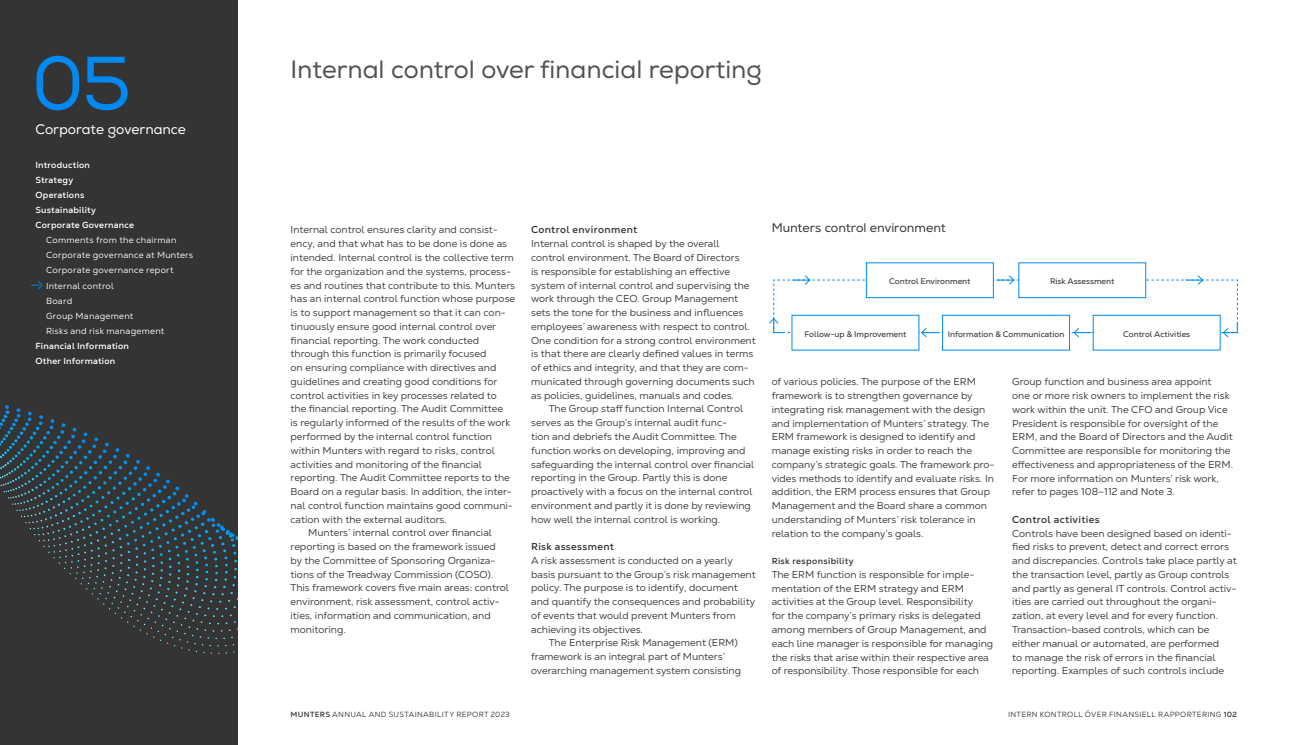
<style>
.page{position:relative;width:1290px;height:745px;background:#fff}
.page>*{position:absolute;margin:0;border:0;box-sizing:border-box;transform-origin:0 0}
.t1{font:75px "Nexa";color:#008af1}
.t2{font:25px "Nexa";color:#515151}
.t3{font:13.75px "Nexa";color:#fff}
.t4{font:12.5px "Nexa";color:#343434}
.t5{font:10px/13.8px "Nexa Text";color:#343434}
.t6{font:700 10px "Nexa Text";letter-spacing:.035em;color:#343434}
.t7{font:8.75px/15px "Nexa Text";letter-spacing:.025em;color:#fff}
.t8{font:700 8.75px/15px "Nexa Text";letter-spacing:.025em;color:#fff}
.t9{font:700 8.75px "Nexa Text";letter-spacing:.04em;color:#343434}
.t10{font:8.12px "Nexa Text";color:#343434}
.t11{font:7.5px "Nexa Text";letter-spacing:.04em;color:#343434}
.s1{font-weight:700}
</style>
<div class="page">
<div style="left:0;top:0;width:237px;height:744px;background:#343434"></div>
<svg style="left:769px;top:274px;width:469px;height:64px"></svg>
<svg style="left:31px;top:281px;width:12px;height:8px"></svg>
<svg style="left:0;top:441px;width:237px;height:212px"></svg>
<h1 class="t1" style="left:32px;top:38px;width:101px">05</h1>
<h3 class="t3" style="left:35px;top:121px;width:152px">Corporate governance</h3>
<p class="t8" style="left:35px;top:158px;width:100px">Introduction<br>Strategy<br>Operations<br>Sustainability<br>Corporate Governance</p>
<p class="t7" style="left:46px;top:233px;width:149px">Comments from the chairman<br>Corporate governance at Munters<br>Corporate governance report<br>Internal control<br>Board<br>Group Management<br>Risks and risk management</p>
<p class="t8" style="left:35px;top:338px;width:95px">Financial Information<br>Other Information</p>
<h2 class="t2" style="left:291px;top:54px;width:473px">Internal control over financial reporting</h2>
<p class="t5" style="left:291px;top:223px;width:209px">I nternal control ensures clarity and consist-</p>
<p class="t5" style="left:291px;top:237px;width:218px">ency, and that what has to be done is done as</p>
<p class="t5" style="left:291px;top:250px;width:225px">intended. I nternal control is the collective term</p>
<p class="t5" style="left:291px;top:264px;width:222px">for the organization and the systems, process-</p>
<p class="t5" style="left:291px;top:278px;width:226px">es and routines that contribute to this. M unters</p>
<p class="t5" style="left:291px;top:292px;width:226px">has an internal control function whose purpose</p>
<p class="t5" style="left:291px;top:305px;width:217px">is to support management so that it can con-</p>
<p class="t5" style="left:291px;top:319px;width:207px">tinuously ensure good internal control over</p>
<p class="t5" style="left:291px;top:333px;width:190px">financial reporting. The work conducted</p>
<p class="t5" style="left:291px;top:347px;width:197px">through this function is primarily focused</p>
<p class="t5" style="left:291px;top:360px;width:207px">on ensuring compliance with directives and</p>
<p class="t5" style="left:291px;top:374px;width:208px">guidelines and creating good conditions for</p>
<p class="t5" style="left:291px;top:388px;width:208px">control activities in key processes related to</p>
<p class="t5" style="left:291px;top:402px;width:214px">the financial reporting. The Audit Committee</p>
<p class="t5" style="left:291px;top:415px;width:221px">is regularly informed of the results of the work</p>
<p class="t5" style="left:291px;top:429px;width:203px">performed by the internal control function</p>
<p class="t5" style="left:291px;top:443px;width:206px">within M unters with regard to risks, control</p>
<p class="t5" style="left:291px;top:457px;width:193px">activities and monitoring of the financial</p>
<p class="t5" style="left:291px;top:470px;width:221px">reporting. The Audit Committee reports to the</p>
<p class="t5" style="left:291px;top:484px;width:223px">Board on a regular basis. I n addition, the inter-</p>
<p class="t5" style="left:291px;top:498px;width:224px">nal control function maintains good communi-</p>
<p class="t5" style="left:291px;top:512px;width:158px">cation with the external auditors.</p>
<p class="t5" style="left:308px;top:525px;width:185px">M unters’ internal control over financial</p>
<p class="t5" style="left:291px;top:539px;width:207px">reporting is based on the framework issued</p>
<p class="t5" style="left:291px;top:553px;width:206px">by the Committee of Sponsoring Organiza-</p>
<p class="t5" style="left:291px;top:567px;width:178px">tions of the Treadway Commission (COSO</p>
<p class="t5" style="left:291px;top:567px;width:220px;text-indent:197px">).<br>This framework covers five main areas: control environment, risk assessment, control activ&shy;ities, information and communication, and monitoring.</p>
<p class="t6" style="left:531px;top:223px;width:108px">Control environment</p>
<p class="t5" style="left:531px;top:237px;width:226px">I nternal control is shaped by the overall control environment. The Board of Directors<br>is responsible for establishing an effective system of internal control and supervising the work through the CEO. Group Management sets the tone for the business and influences employees’ awareness with respect to control.<br>One condition for a strong control environment is that there are clearly defined values in terms of ethics and integrity, and that they are com&shy;municated through governing documents such as policies, guidelines, manuals and codes.</p>
<p class="t5" style="left:531px;top:402px;width:225px;text-indent:18px">The Group staff function I nternal Control serves as the Group’s internal audit func-<br>tion and debriefs the Audit Committee. The function works on developing, improving and safeguarding the internal control over financial reporting in the Group. Partly this is done proactively with a focus on the internal control environment and partly it is done by reviewing how well the internal control is working.</p>
<p class="t6" style="left:531px;top:540px;width:84px">Risk assessment</p>
<p class="t5" style="left:531px;top:553px;width:203px">A risk assessment is conducted on a yearly</p>
<p class="t5" style="left:531px;top:567px;width:226px">basis pursuant to the Group’s risk management</p>
<p class="t5" style="left:531px;top:580px;width:208px">policy. The purpose is to identify, document</p>
<p class="t5" style="left:531px;top:594px;width:225px">and quantify the consequences and probability</p>
<p class="t5" style="left:531px;top:608px;width:206px">of events that would prevent M unters from</p>
<p class="t5" style="left:531px;top:622px;width:113px">achieving its objectives.</p>
<p class="t5" style="left:549px;top:635px;width:171px">The Enterprise Risk Management (ERM</p>
<p class="t5" style="left:734px;top:635px;width:5px">)</p>
<p class="t5" style="left:531px;top:649px;width:211px">framework is an integral part of M unters’ overarching management system consisting</p>
<p class="t4" style="left:772px;top:220px;width:176px">Munters control environment</p>
<p class="t10" style="left:889px;top:276px;width:83px">Control Environment</p>
<p class="t10" style="left:1050px;top:276px;width:66px">Risk Assessment</p>
<p class="t10" style="left:804px;top:328px;width:103px">Follow-up &amp; Improvement</p>
<p class="t10" style="left:948px;top:328px;width:118px">Information &amp; Communication</p>
<p class="t10" style="left:1123px;top:328px;width:69px">Control Activities</p>
<p class="t5" style="left:772px;top:374px;width:219px">of various policies. The purpose of the ERM framework is to strengthen governance by integrating risk management with the design and implementation of M unters’ strategy. The ERM</p>
<p class="t5" style="left:772px;top:429px;width:224px;text-indent:25px">framework is designed to identify and manage existing risks in order to reach the company’s strategic goals. The framework pro&shy;vides methods to identify and evaluate risks. I n addition, the ERM</p>
<p class="t5" style="left:772px;top:484px;width:220px;text-indent:88px">process ensures that Group Management and the Board share a common understanding of M unters’ risk tolerance in relation to the company’s goals.</p>
<p class="t9" style="left:772px;top:555px;width:84px">Risk responsibility</p>
<p class="t5" style="left:772px;top:567px;width:28px">The ERM</p>
<p class="t5" style="left:772px;top:567px;width:204px;text-indent:45px">function is responsible for imple&shy;mentation of the ERM</p>
<p class="t5" style="left:772px;top:581px;width:223px;text-indent:107px">strategy and ERM<br>activities at the Group level. Responsibility<br>for the company’s primary risks is delegated among members of Group Management, and each line manager is responsible for managing the risks that arise within their respective area of responsibility. Those responsible for each</p>
<p class="t5" style="left:1012px;top:374px;width:219px">Group function and business area appoint one or more risk owners to implement the risk work within the unit. The CFO and Group Vice President is responsible for oversight of the<br>ERM</p>
<p class="t5" style="left:1012px;top:429px;width:222px;text-indent:22px">, and the Board of Directors and the Audit<br>Committee are responsible for monitoring the effectiveness and appropriateness of the ERM</p>
<p class="t5" style="left:1230px;top:457px;width:4px">.</p>
<p class="t5" style="left:1012px;top:471px;width:208px">For more information on M unters’ risk work, refer to pages 108–112 and Note 3.</p>
<p class="t6" style="left:1012px;top:512px;width:89px">Control activities</p>
<p class="t5" style="left:1012px;top:526px;width:226px">Controls have been designed based on identi&shy;fied risks to prevent, detect and correct errors and discrepancies. Controls take place partly at the transaction level, partly as Group controls and partly as general IT controls. Control activ&shy;ities are carried out throughout the organi&shy;zation, at every level and for every function.<br>Transaction-based controls, which can be either manual or automated, are performed<br>to manage the risk of errors in the financial reporting. Examples of such controls include</p>
<p class="t11" style="left:291px;top:709px;width:221px"><span class="s1">MUNTERS</span> ANNUAL AND SUSTAINABILITY REPORT 2023</p>
<p class="t11" style="left:1008px;top:709px;width:230px">I ntern kontroll över finansiell rapportering <span class="s1">102</span></p>
</div>
